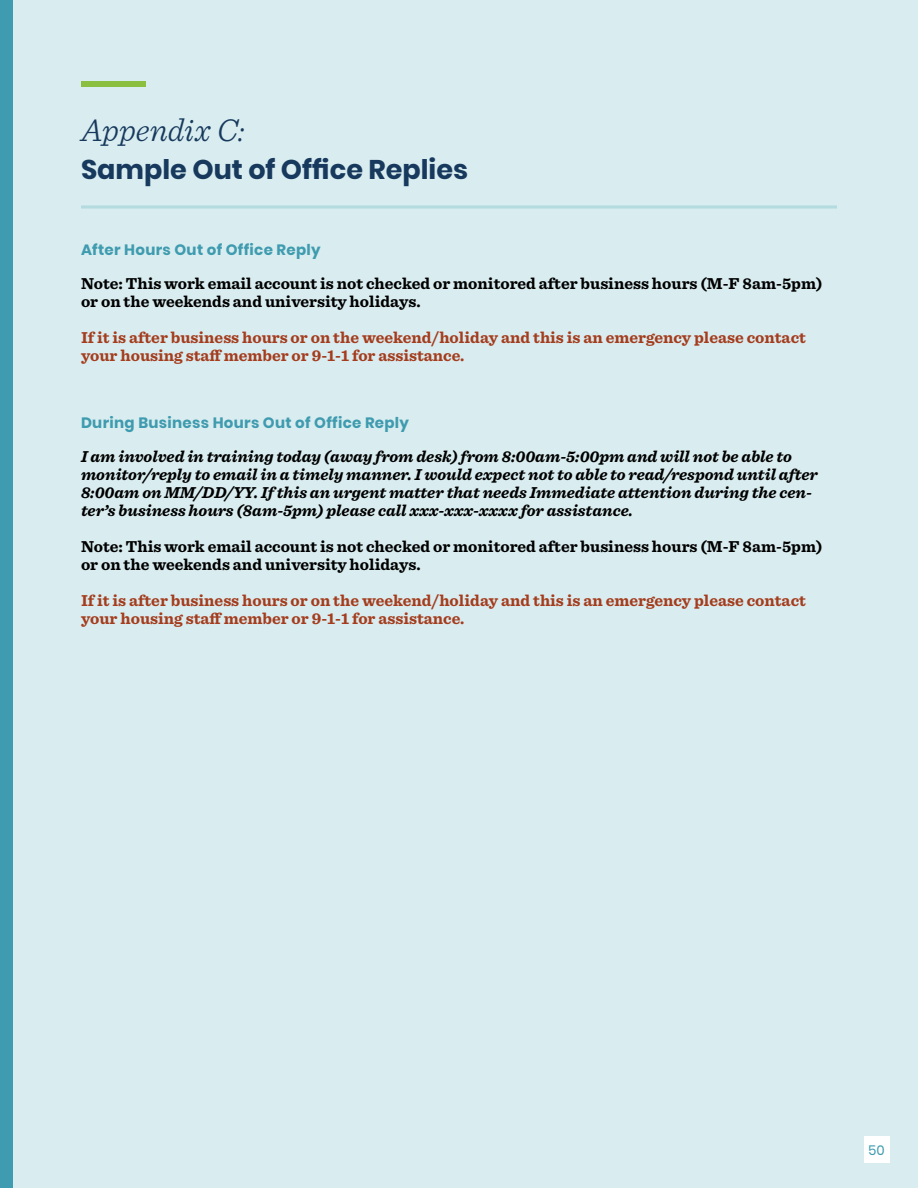
<style>
.page{position:relative;width:918px;height:1188px;background:#d9edf0}
.page>*{position:absolute;margin:0;border:0;box-sizing:border-box;transform-origin:0 0}
.t1{font:italic 300 33px "Sentinel";color:#17395d}
.t2{font:700 27px "Poppins";color:#17395d}
.t3{font:italic 700 16.5px/18px "Sentinel";color:#000}
.t4{font:700 16.5px/18px "Sentinel";color:#a43c1d}
.t5{font:700 16.5px/18px "Sentinel";color:#000}
.t6{font:700 15px "Poppins";letter-spacing:.02em;color:#3f9baf}
.t7{font:13.5px "Poppins";color:#3f9baf}
</style>
<div class="page">
<div style="left:0;top:0;width:13px;height:1188px;background:#3f9baf"></div>
<div style="left:81px;top:81px;width:445px;height:6px;background:#8abf40"></div>
<hr style="left:81px;top:206px;width:756px;height:2px;background:#b3dbe0">
<div style="left:864px;top:1136px;width:26px;height:27px;background:#fff"></div>
<div style="left:146px;top:67px;width:443px;height:31px;background:#d9edf0"></div>
<h1 class="t1" style="left:81px;top:105px;width:165px">Appendix C:</h1>
<h2 class="t2" style="left:81px;top:153px;width:389px">Sample Out of Office Replies</h2>
<p class="t6" style="left:81px;top:241px;width:241px">After Hours Out of Office Reply</p>
<p class="t5" style="left:81px;top:274px;width:743px">Note: This work email account is not checked or monitored after business hours (M-F 8am-5pm) or on the weekends and university holidays.</p>
<p class="t4" style="left:81px;top:328px;width:726px">If it is after business hours or on the weekend/holiday and this is an emergency please contact your housing staff member or 9-1-1 for assistance.</p>
<p class="t6" style="left:81px;top:414px;width:330px">During Business Hours Out of Office Reply</p>
<p class="t3" style="left:81px;top:447px;width:738px">I am involved in training today (away from desk) from 8:00am-5:00pm and will not be able to monitor/reply to email in a timely manner. I would expect not to able to read/respond until after 8:00am on MM/DD/YY. If this an urgent matter that needs Immediate attention during the cen&shy;ter’s business hours (8am-5pm) please call xxx-xxx-xxxx for assistance.</p>
<p class="t5" style="left:81px;top:537px;width:743px">Note: This work email account is not checked or monitored after business hours (M-F 8am-5pm) or on the weekends and university holidays.</p>
<p class="t4" style="left:81px;top:591px;width:726px">If it is after business hours or on the weekend/holiday and this is an emergency please contact your housing staff member or 9-1-1 for assistance.</p>
<p class="t7" style="left:868px;top:1143px;width:18px">50</p>
</div>
